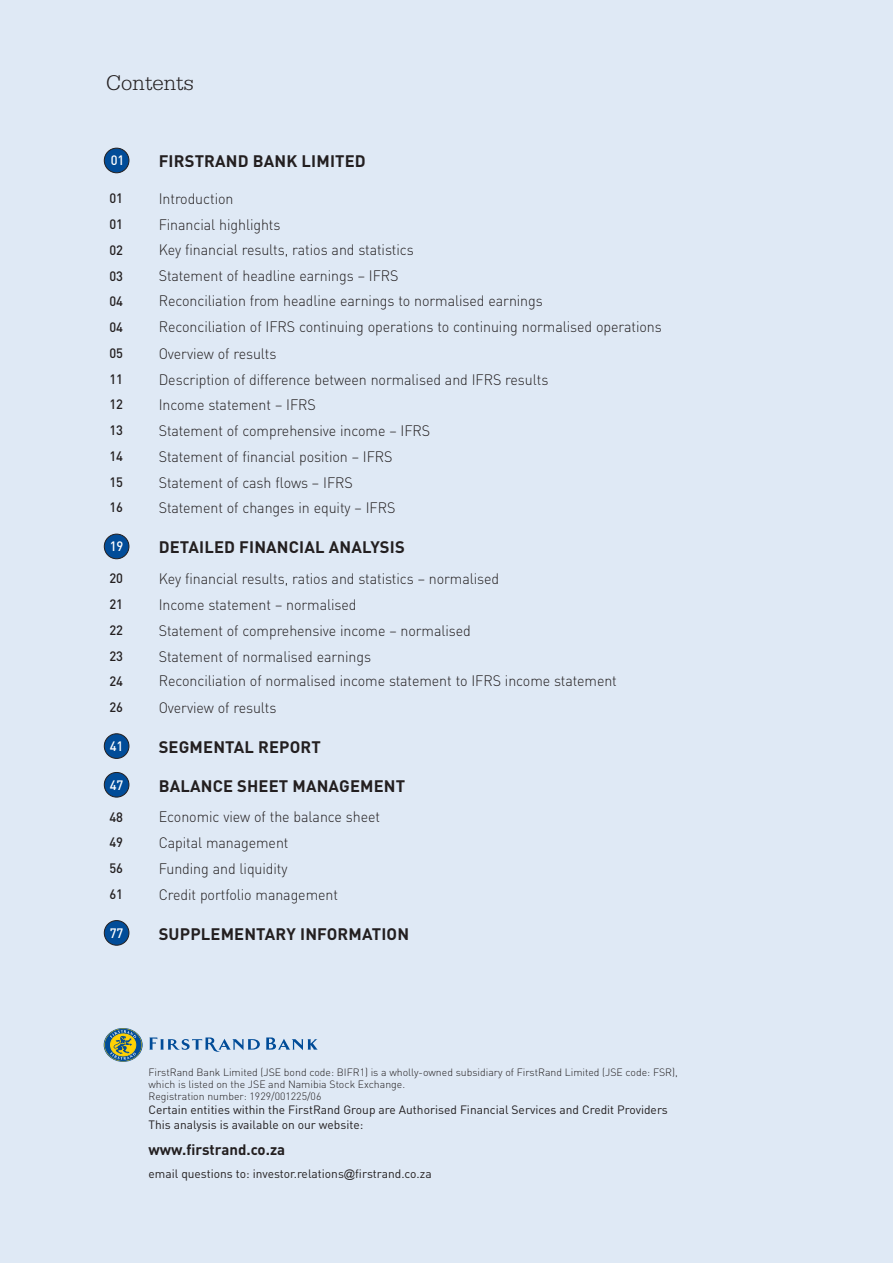
<style>
.page{position:relative;width:893px;height:1263px;background:#dfe9f5}
.page>*{position:absolute;margin:0;border:0;box-sizing:border-box;transform-origin:0 0}
.t1{font:300 22.5px "Serifa";color:#231f20}
.t2{font:700 16.5px "DIN";letter-spacing:.01em;color:#231f20}
.t3{font:300 15px "DIN";letter-spacing:-.005em;color:#231f20;scale:.95 1}
.t4{font:700 15px "DIN";color:#231f20}
.t5{font:500 13.5px "DIN";letter-spacing:-.005em;color:#231f20;scale:.95 1}
.t6{font:500 13.5px "DIN";letter-spacing:-.005em;color:#fff;scale:.95 1}
.t7{font:12px/14.4px "DIN";color:#231f20}
.t8{font:300 10.5px/12px "DIN";color:#231f20}
.s1{font-family:"News Gothic";font-size:11.25px}
</style>
<div class="page">
<div style="left:104px;top:148px;width:25px;height:25px;background:#014c98;border-radius:50%"></div>
<div style="left:104px;top:148px;width:25px;height:25px;border:1px solid #231f20;border-radius:50%"></div>
<div style="left:104px;top:534px;width:25px;height:25px;background:#014c98;border-radius:50%"></div>
<div style="left:104px;top:534px;width:25px;height:25px;border:1px solid #231f20;border-radius:50%"></div>
<div style="left:104px;top:734px;width:25px;height:24px;background:#014c98;border-radius:50%"></div>
<div style="left:104px;top:733px;width:25px;height:26px;border:1px solid #231f20;border-radius:50%"></div>
<div style="left:104px;top:772px;width:25px;height:25px;background:#014c98;border-radius:50%"></div>
<div style="left:104px;top:772px;width:25px;height:26px;border:1px solid #231f20;border-radius:50%"></div>
<div style="left:104px;top:921px;width:25px;height:24px;background:#014c98;border-radius:50%"></div>
<div style="left:104px;top:920px;width:25px;height:26px;border:1px solid #231f20;border-radius:50%"></div>
<svg style="left:266px;top:1038px;width:52px;height:12px"></svg>
<svg style="left:149px;top:1038px;width:111px;height:14px"></svg>
<svg style="left:104px;top:1029px;width:38px;height:32px"></svg>
<div style="left:104px;top:1028px;width:38px;height:34px;border:1px solid #014c98;border-radius:50%"></div>
<div style="left:105px;top:1029px;width:36px;height:32px;background:#014c98;border-radius:50%"></div>
<div style="left:105px;top:1029px;width:36px;height:32px;border:1px solid #014c98;border-radius:50%"></div>
<svg style="left:110px;top:1030px;width:26px;height:30px"></svg>
<h1 class="t1" style="left:106px;top:75px;width:89px">Contents</h1>
<p class="t6" style="left:111px;top:156px;width:16px">01</p>
<p class="t2" style="left:159px;top:155px;width:209px">FIRSTRAND BANK LIMITED</p>
<p class="t5" style="left:109px;top:194px;width:16px">01</p>
<p class="t3" style="left:159px;top:194px;width:80px">Introduction</p>
<p class="t5" style="left:109px;top:219px;width:16px">01</p>
<p class="t3" style="left:159px;top:219px;width:130px">Financial highlights</p>
<p class="t5" style="left:109px;top:245px;width:16px">02</p>
<p class="t3" style="left:159px;top:244px;width:270px">Key financial results, ratios and statistics</p>
<p class="t5" style="left:109px;top:271px;width:16px">03</p>
<p class="t3" style="left:159px;top:270px;width:254px">Statement of headline earnings – IFRS</p>
<p class="t5" style="left:109px;top:297px;width:16px">04</p>
<p class="t3" style="left:159px;top:296px;width:406px">Reconciliation from headline earnings to normalised earnings</p>
<p class="t5" style="left:109px;top:322px;width:16px">04</p>
<p class="t3" style="left:159px;top:321px;width:531px">Reconciliation of IFRS continuing operations to continuing normalised operations</p>
<p class="t5" style="left:109px;top:348px;width:16px">05</p>
<p class="t3" style="left:159px;top:348px;width:125px">Overview of results</p>
<p class="t5" style="left:109px;top:374px;width:16px">11</p>
<p class="t3" style="left:159px;top:374px;width:412px">Description of difference between normalised and IFRS results</p>
<p class="t5" style="left:109px;top:400px;width:16px">12</p>
<p class="t3" style="left:159px;top:400px;width:167px">Income statement – IFRS</p>
<p class="t5" style="left:109px;top:426px;width:16px">13</p>
<p class="t3" style="left:159px;top:425px;width:287px">Statement of comprehensive income – IFRS</p>
<p class="t5" style="left:109px;top:451px;width:16px">14</p>
<p class="t3" style="left:159px;top:451px;width:248px">Statement of financial position – IFRS</p>
<p class="t5" style="left:109px;top:477px;width:16px">15</p>
<p class="t3" style="left:159px;top:477px;width:206px">Statement of cash flows – IFRS</p>
<p class="t5" style="left:109px;top:503px;width:16px">16</p>
<p class="t3" style="left:159px;top:503px;width:251px">Statement of changes in equity – IFRS</p>
<p class="t6" style="left:110px;top:542px;width:16px">19</p>
<p class="t2" style="left:159px;top:541px;width:248px">DETAILED FINANCIAL ANALYSIS</p>
<p class="t5" style="left:109px;top:574px;width:16px">20</p>
<p class="t3" style="left:159px;top:573px;width:360px">Key financial results, ratios and statistics – normalised</p>
<p class="t5" style="left:109px;top:599px;width:16px">21</p>
<p class="t3" style="left:159px;top:599px;width:210px">Income statement – normalised</p>
<p class="t5" style="left:109px;top:625px;width:16px">22</p>
<p class="t3" style="left:159px;top:625px;width:330px">Statement of comprehensive income – normalised</p>
<p class="t5" style="left:109px;top:651px;width:16px">23</p>
<p class="t3" style="left:159px;top:651px;width:225px">Statement of normalised earnings</p>
<p class="t5" style="left:109px;top:677px;width:16px">24</p>
<p class="t3" style="left:159px;top:676px;width:484px">Reconciliation of normalised income statement to IFRS income statement</p>
<p class="t5" style="left:109px;top:702px;width:16px">26</p>
<p class="t3" style="left:159px;top:702px;width:125px">Overview of results</p>
<p class="t6" style="left:110px;top:741px;width:16px">41</p>
<p class="t2" style="left:159px;top:741px;width:164px">SEGMENTAL REPORT</p>
<p class="t6" style="left:110px;top:780px;width:16px">47</p>
<p class="t2" style="left:159px;top:780px;width:248px">BALANCE SHEET MANAGEMENT</p>
<p class="t5" style="left:109px;top:812px;width:16px">48</p>
<p class="t3" style="left:159px;top:811px;width:235px">Economic view of the balance sheet</p>
<p class="t5" style="left:109px;top:838px;width:16px">49</p>
<p class="t3" style="left:159px;top:838px;width:138px">Capital management</p>
<p class="t5" style="left:109px;top:863px;width:16px">56</p>
<p class="t3" style="left:159px;top:863px;width:137px">Funding and liquidity</p>
<p class="t5" style="left:109px;top:889px;width:16px">61</p>
<p class="t3" style="left:159px;top:889px;width:190px">Credit portfolio management</p>
<p class="t6" style="left:110px;top:928px;width:16px">77</p>
<p class="t2" style="left:159px;top:928px;width:252px">SUPPLEMENTARY INFORMATION</p>
<p class="t8" style="left:148px;top:1067px;width:531px">FirstRand Bank Limited (JSE bond code: BIFR1) is a wholly-owned subsidiary of FirstRand Limited (JSE code: FSR), which is listed on the JSE and Namibia Stock Exchange.<br>Registration number: 1929/001225/06</p>
<p class="t7" style="left:148px;top:1104px;width:521px">Certain entities within the FirstRand Group are Authorised Financial Services and Credit Providers<br>This analysis is available on our website:</p>
<p class="t4" style="left:148px;top:1144px;width:138px">www.firstrand.co.za</p>
<p class="t7" style="left:148px;top:1168px;width:285px">email questions to: investor.relations<span class="s1">@</span>firstrand.co.za</p>
</div>
